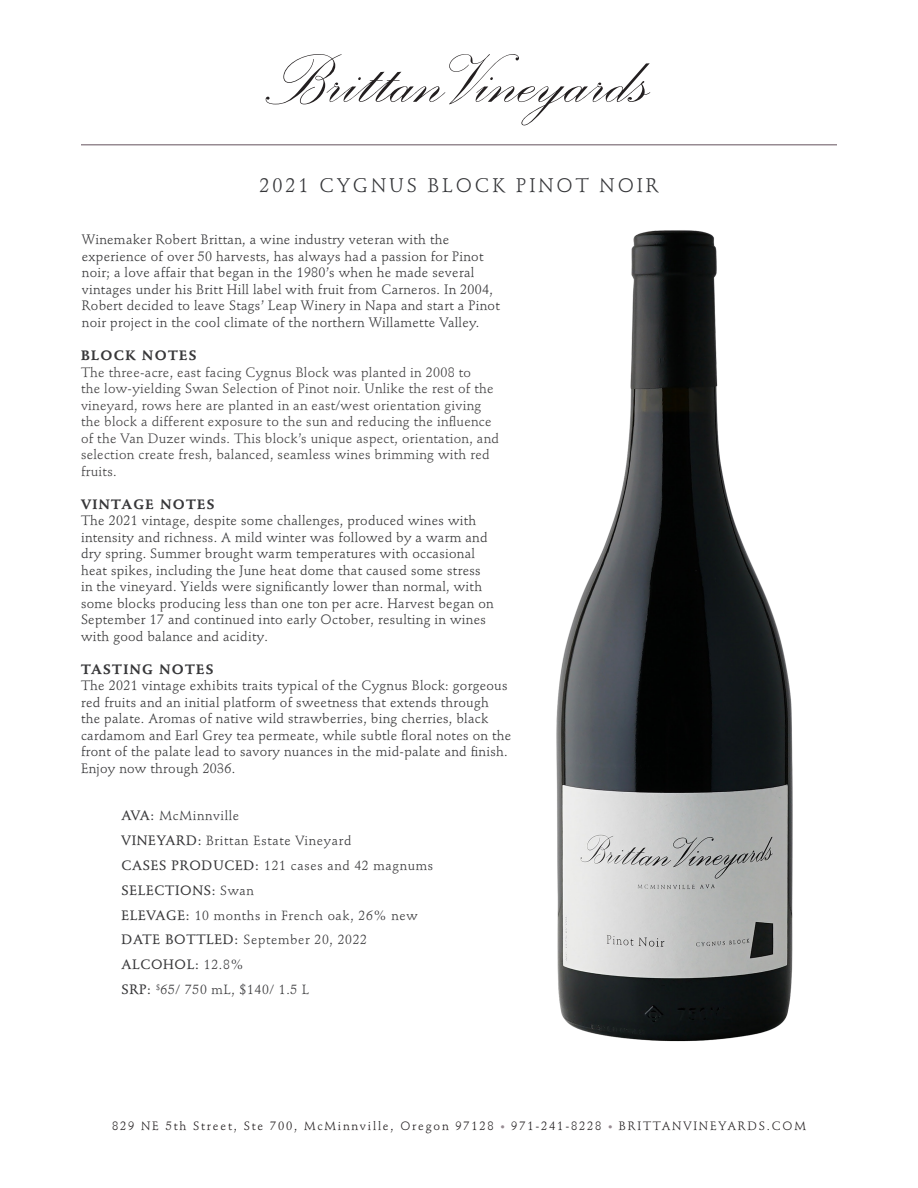
<style>
.page{position:relative;width:918px;height:1188px;background:#fff}
.page>*{position:absolute;margin:0;border:0;box-sizing:border-box;transform-origin:0 0}
.t1{font:19.5px "Stempel Schneidler Std";letter-spacing:.15em;color:#353639}
.t2{font:13.5px/16.5px "Stempel Schneidler Std";letter-spacing:.02em;color:#373739}
.t3{font:13.5px/16.5px "Stempel Schneidler Std";letter-spacing:.02em;color:#383839}
.t4{font:13.5px/16.5px "Stempel Schneidler Std";letter-spacing:.02em;color:#424142}
.t5{font:700 13.5px "Stempel Schneidler Std";letter-spacing:.1em;color:#373739}
.t6{font:500 13.5px "Stempel Schneidler Std";letter-spacing:.05em;color:#373739}
.t7{font:13.2px "Stempel Schneidler Std";letter-spacing:.05em;color:#373739}
.t8{font:12px "Stempel Schneidler Std";letter-spacing:.15em;color:#231f20}
.s1{font-weight:500;font-size:13.5px}
.s2{font-weight:400;font-size:13.2px}
.s3{font-size:9px;color:#978b92}
</style>
<div class="page">
<hr style="left:81px;top:144px;width:756px;height:2px;background:#978b92">
<svg style="left:266px;top:54px;width:384px;height:71px"></svg>
<img style="left:556px;top:230px;width:237px;height:812px">
<p class="t1" style="left:259px;top:174px;width:401px">2021 CYGNUS BLOCK PINOT NOIR</p>
<p class="t2" style="left:82px;top:232px;width:419px">Winemaker Robert Brittan, a wine industry veteran with the experience of over 50 harvests, has always had a passion for Pinot noir; a love affair that began in the 1980’s when he made several vintages under his Britt Hill label with fruit from Carneros. In 2004, Robert decided to leave Stags’ Leap Winery in Napa and start a Pinot noir project in the cool climate of the northern Willamette Valley.</p>
<p class="t5" style="left:81px;top:347px;width:117px">BLOCK NOTES</p>
<p class="t4" style="left:81px;top:364px;width:420px">The three-acre, east facing Cygnus Block was planted in 2008 to<br>the low-yielding Swan Selection of Pinot noir. Unlike the rest of the vineyard, rows here are planted in an east/west orientation giving the block a different exposure to the sun and reducing the influence of the Van Duzer winds. This block’s unique aspect, orientation, and selection create fresh, balanced, seamless wines brimming with red fruits.</p>
<p class="t5" style="left:81px;top:496px;width:135px">VINTAGE NOTES</p>
<p class="t3" style="left:81px;top:512px;width:414px">The 2021 vintage, despite some challenges, produced wines with intensity and richness. A mild winter was followed by a warm and dry spring. Summer brought warm temperatures with occasional heat spikes, including the June heat dome that caused some stress in the vineyard. Yields were significantly lower than normal, with some blocks producing less than one ton per acre. Harvest began on September 17 and continued into early October, resulting in wines with good balance and acidity.</p>
<p class="t5" style="left:81px;top:661px;width:134px">TASTING NOTES</p>
<p class="t2" style="left:81px;top:677px;width:432px">The 2021 vintage exhibits traits typical of the Cygnus Block: gorgeous red fruits and an initial platform of sweetness that extends through the palate. Aromas of native wild strawberries, bing cherries, black cardamom and Earl Grey tea permeate, while subtle floral notes on the front of the palate lead to savory nuances in the mid-palate and finish.<br>Enjoy now through 2036.</p>
<p class="t7" style="left:122px;top:808px;width:119px"><span class="s1">AVA:</span> McMinnville</p>
<p class="t7" style="left:122px;top:833px;width:232px"><span class="s1">VINEYARD:</span> Brittan Estate Vineyard</p>
<p class="t7" style="left:122px;top:858px;width:313px"><span class="s1">CASES PRODUCED:</span> 121 cases and 42 magnums</p>
<p class="t6" style="left:122px;top:882px;width:134px">SELECTIONS: <span class="s2">Swan</span></p>
<p class="t7" style="left:122px;top:907px;width:298px"><span class="s1">ELEVAGE:</span> 10 months in French oak, 26% new</p>
<p class="t7" style="left:122px;top:932px;width:247px"><span class="s1">DATE BOTTLED:</span> September 20, 2022</p>
<p class="t6" style="left:122px;top:957px;width:124px">ALCOHOL: <span class="s2">12.8%</span></p>
<p class="t7" style="left:122px;top:982px;width:189px"><span class="s1">SRP:</span> <sup>$</sup>65/ 750 mL, $140/ 1.5 L</p>
<p class="t8" style="left:112px;top:1118px;width:695px">829 NE 5th Street, Ste 700, McMinnville, Oregon 97128 <span class="s3">•</span> 971-241-8228 <span class="s3">•</span> BRITTANVINEYARDS.COM</p>
</div>
